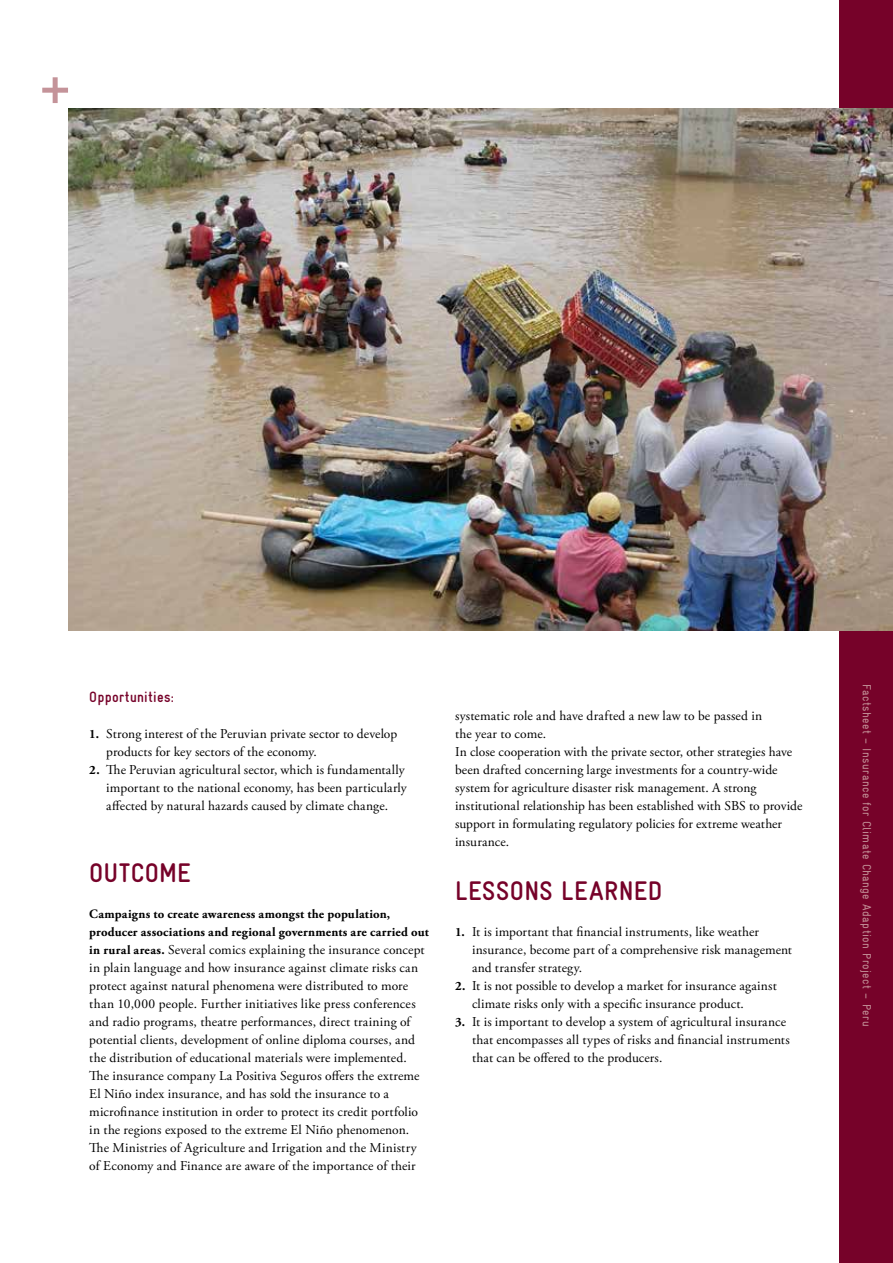
<style>
.page{position:relative;width:893px;height:1263px;background:#fff}
.page>*{position:absolute;margin:0;border:0;box-sizing:border-box;transform-origin:0 0}
.t1{font:700 condensed 27px "Gravur";letter-spacing:.02em;color:#760229}
.t2{font:700 condensed 15px "Gravur";letter-spacing:.02em;color:#760229}
.t3{font:13.5px/18px "Adobe Garamond Pro";letter-spacing:.01em;color:#000}
.t4{font:700 12.75px/18px "Adobe Garamond Pro";letter-spacing:.015em;color:#000}
.t5{font:condensed 12px "Gravur";letter-spacing:.035em;color:#c49399}
.s1{font-weight:700;font-size:12.75px}
</style>
<div class="page">
<div style="left:839px;top:0;width:54px;height:1263px;background:#760229"></div>
<div style="left:42px;top:88px;width:26px;height:5px;background:#c49399"></div>
<div style="left:53px;top:77px;width:5px;height:26px;background:#c49399"></div>
<img style="left:68px;top:108px;width:825px;height:522px">
<p class="t2" style="left:89px;top:689px;width:86px">Opportunities:</p>
<p class="t3" style="left:106px;top:725px;width:292px;text-indent:-17px"><span class="s1">1.</span> Strong interest of the Peruvian private sector to develop products for key sectors of the economy.</p>
<p class="t3" style="left:106px;top:761px;width:302px;text-indent:-17px"><span class="s1">2.</span> The Peruvian agricultural sector, which is fundamentally important to the national economy, has been particularly affected by natural hazards caused by climate change.</p>
<h1 class="t1" style="left:89px;top:858px;width:103px">OUTCOME</h1>
<p class="t4" style="left:89px;top:905px;width:341px">Campaigns to create awareness amongst the population, producer associations and regional governments are carried out</p>
<p class="t3" style="left:89px;top:941px;width:337px"><span class="s1">in rural areas.</span> Several comics explaining the insurance concept in plain language and how insurance against climate risks can protect against natural phenomena were distributed to more than 10,000 people. Further initiatives like press conferences and radio programs, theatre performances, direct training of potential clients, development of online diploma courses, and the distribution of educational materials were implemented.<br>The insurance company La Positiva Seguros offers the extreme El Niño index insurance, and has sold the insurance to a microfinance institution in order to protect its credit portfolio in the regions exposed to the extreme El Niño phenomenon.<br>The Ministries of Agriculture and Irrigation and the Ministry of Economy and Finance are aware of the importance of their</p>
<p class="t3" style="left:455px;top:707px;width:349px">systematic role and have drafted a new law to be passed in<br>the year to come.<br>In close cooperation with the private sector, other strategies have been drafted concerning large investments for a country-wide system for agriculture disaster risk management. A strong institutional relationship has been established with SBS to provide support in formulating regulatory policies for extreme weather insurance.</p>
<h1 class="t1" style="left:455px;top:876px;width:209px">LESSONS LEARNED</h1>
<p class="t3" style="left:472px;top:923px;width:322px;text-indent:-17px"><span class="s1">1.</span> It is important that financial instruments, like weather insurance, become part of a comprehensive risk management and transfer strategy.</p>
<p class="t3" style="left:472px;top:977px;width:306px;text-indent:-17px"><span class="s1">2.</span> It is not possible to develop a market for insurance against climate risks only with a specific insurance product.</p>
<p class="t3" style="left:472px;top:1013px;width:319px;text-indent:-17px"><span class="s1">3.</span> It is important to develop a system of agricultural insurance that encompasses all types of risks and financial instruments that can be offered to the producers.</p>
<p class="t5" style="left:873px;top:684px;width:344px;rotate:90deg">Factsheet – Insurance for Climate Change Adaption Project – Peru</p>
</div>
